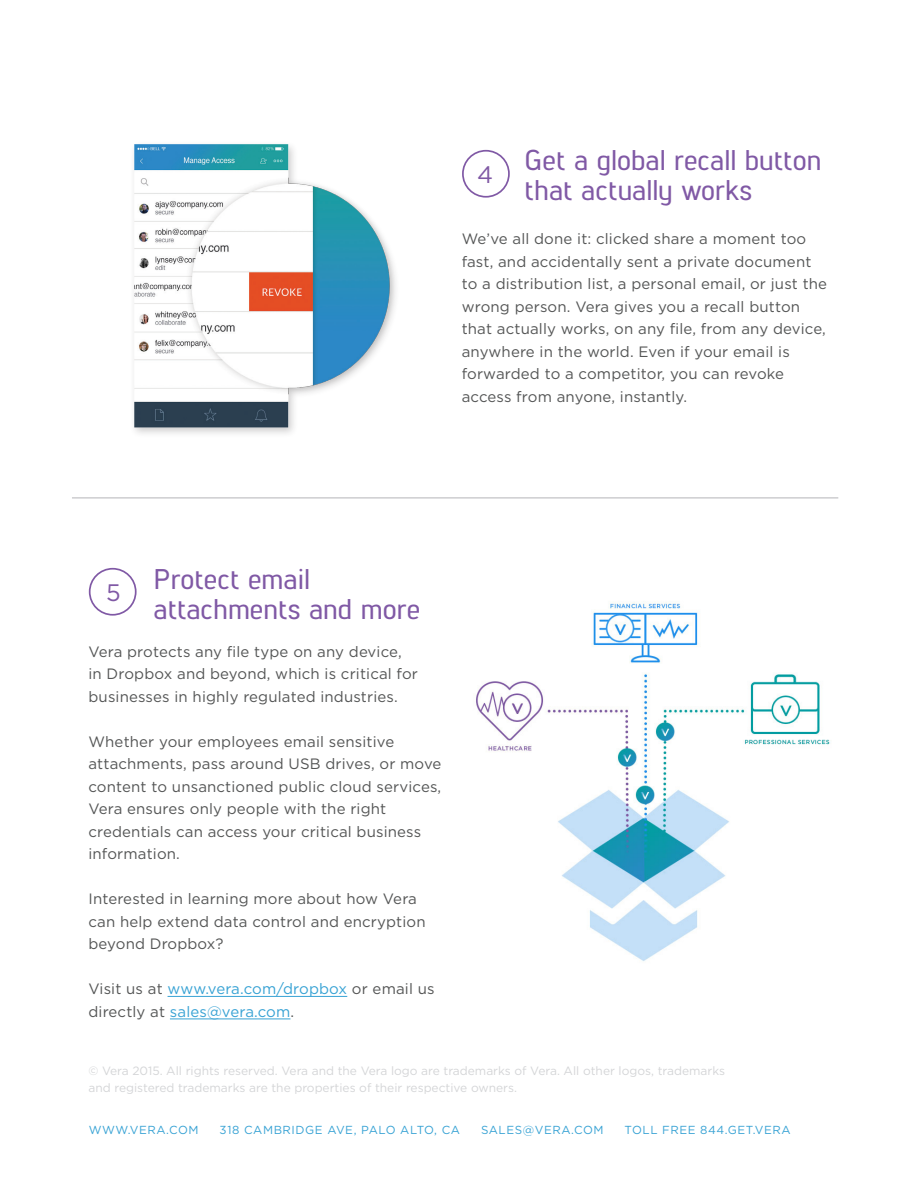
<style>
.page{position:relative;width:918px;height:1188px;background:#fff}
.page>*{position:absolute;margin:0;border:0;box-sizing:border-box;transform-origin:0 0}
.t1{font:500 28.5px/30px "Lintel";color:#8059a5}
.t2{font:23.85px "Gotham";color:#8059a5}
.t3{font:15px/22.5px "Gotham";letter-spacing:.01em;color:#545555}
.t4{font:15px/22.5px "Gotham";letter-spacing:.01em;color:#37a2d4}
.t5{font:12px/16.5px "Gotham";color:#d4d5d7}
.t6{font:11.7px "Gotham";letter-spacing:.05em;color:#37a2d4}
.s1{color:#545555}
</style>
<div class="page">
<hr style="left:168px;top:996px;width:179px;height:1px;background:#37a2d4">
<hr style="left:170px;top:1019px;width:120px;height:1px;background:#37a2d4">
<img style="left:134px;top:144px;width:262px;height:290px">
<div style="left:462px;top:150px;width:48px;height:48px;border:2px solid #8059a5;border-radius:50%"></div>
<div style="left:89px;top:568px;width:48px;height:48px;border:2px solid #8059a5;border-radius:50%"></div>
<hr style="left:72px;top:498px;width:766px;height:1px;background:#b4b5b8">
<img style="left:476px;top:602px;width:354px;height:359px">
<p class="t2" style="left:477px;top:162px;width:18px">4</p>
<p class="t1" style="left:525px;top:143px;width:298px">Get a global recall button that actually works</p>
<p class="t3" style="left:462px;top:227px;width:367px">We’ve all done it: clicked share a moment too fast, and accidentally sent a private document to a distribution list, a personal email, or just the wrong person. Vera gives you a recall button that actually works, on any file, from any device, anywhere in the world. Even if your email is forwarded to a competitor, you can revoke</p>
<p class="t3" style="left:462px;top:385px;width:227px">access from anyone, instantly.</p>
<p class="t2" style="left:106px;top:580px;width:16px">5</p>
<p class="t1" style="left:154px;top:563px;width:268px">Protect email attachments and more</p>
<p class="t3" style="left:88px;top:640px;width:331px">Vera protects any file type on any device, in Dropbox and beyond, which is critical for businesses in highly regulated industries.</p>
<p class="t3" style="left:88px;top:730px;width:354px">Whether your employees email sensitive attachments, pass around USB drives, or move content to unsanctioned public cloud services, Vera ensures only people with the right credentials can access your critical business information.</p>
<p class="t3" style="left:88px;top:888px;width:339px">Interested in learning more about how Vera can help extend data control and encryption beyond Dropbox?</p>
<p class="t4" style="left:88px;top:978px;width:348px"><span class="s1">Visit us at</span> www.vera.com/dropbox <span class="s1">or email us directly at</span> sales@vera.com<span class="s1">.</span></p>
<p class="t5" style="left:88px;top:1062px;width:638px">© Vera 2015. All rights reserved. Vera and the Vera logo are trademarks of Vera. All other logos, trademarks and registered trademarks are the properties of their respective owners.</p>
<p class="t6" style="left:89px;top:1123px;width:111px">WWW.VERA.COM</p>
<p class="t6" style="left:220px;top:1123px;width:242px">318 CAMBRIDGE AVE, PALO ALTO, CA</p>
<p class="t6" style="left:481px;top:1123px;width:124px">SALES@VERA.COM</p>
<p class="t6" style="left:625px;top:1123px;width:168px">TOLL FREE 844.GET.VERA</p>
</div>
